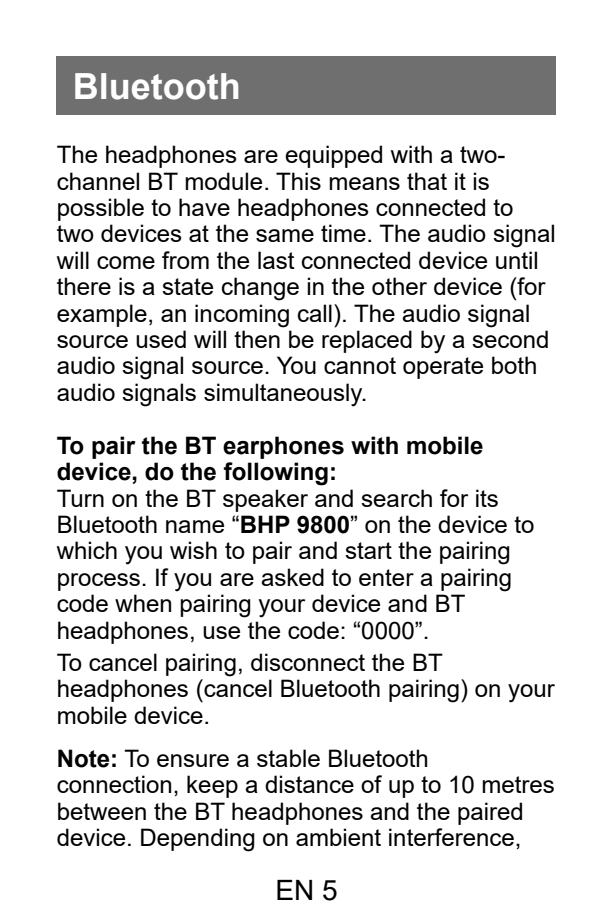
<style>
.page{position:relative;width:613px;height:919px;background:#fff}
.page>*{position:absolute;margin:0;border:0;box-sizing:border-box;transform-origin:0 0}
.t1{font:700 36px "Arial";color:#fff}
.t2{font:28px "Arial";color:#000}
.t3{font:24px/26.4px "Arial";color:#000}
.t4{font:700 24px/26.4px "Arial";color:#000}
.s1{font-weight:700}
</style>
<div class="page">
<div style="left:57px;top:57px;width:499px;height:58px;background:#706f6f"></div>
<h1 class="t1" style="left:73px;top:61px;width:169px">Bluetooth</h1>
<p class="t3" style="left:57px;top:141px;width:500px">The headphones are equipped with a two&shy;channel BT module. This means that it is possible to have headphones connected to two devices at the same time. The audio signal will come from the last connected device until there is a state change in the other device (for example, an incoming call). The audio signal source used will then be replaced by a second audio signal source. You cannot operate both audio signals simultaneously.</p>
<p class="t4" style="left:57px;top:432px;width:428px">To pair the BT earphones with mobile device, do the following:</p>
<p class="t3" style="left:57px;top:484px;width:479px">Turn on the BT speaker and search for its Bluetooth name “<span class="s1">BHP 9800</span>” on the device to which you wish to pair and start the pairing process. If you are asked to enter a pairing code when pairing your device and BT headphones, use the code: “0000”.</p>
<p class="t3" style="left:57px;top:649px;width:499px">To cancel pairing, disconnect the BT headphones (cancel Bluetooth pairing) on your mobile device.</p>
<p class="t3" style="left:57px;top:745px;width:499px"><span class="s1">Note:</span> To ensure a stable Bluetooth connection, keep a distance of up to 10 metres between the BT headphones and the paired device. Depending on ambient interference,</p>
<p class="t2" style="left:275px;top:870px;width:64px">EN 5</p>
</div>
